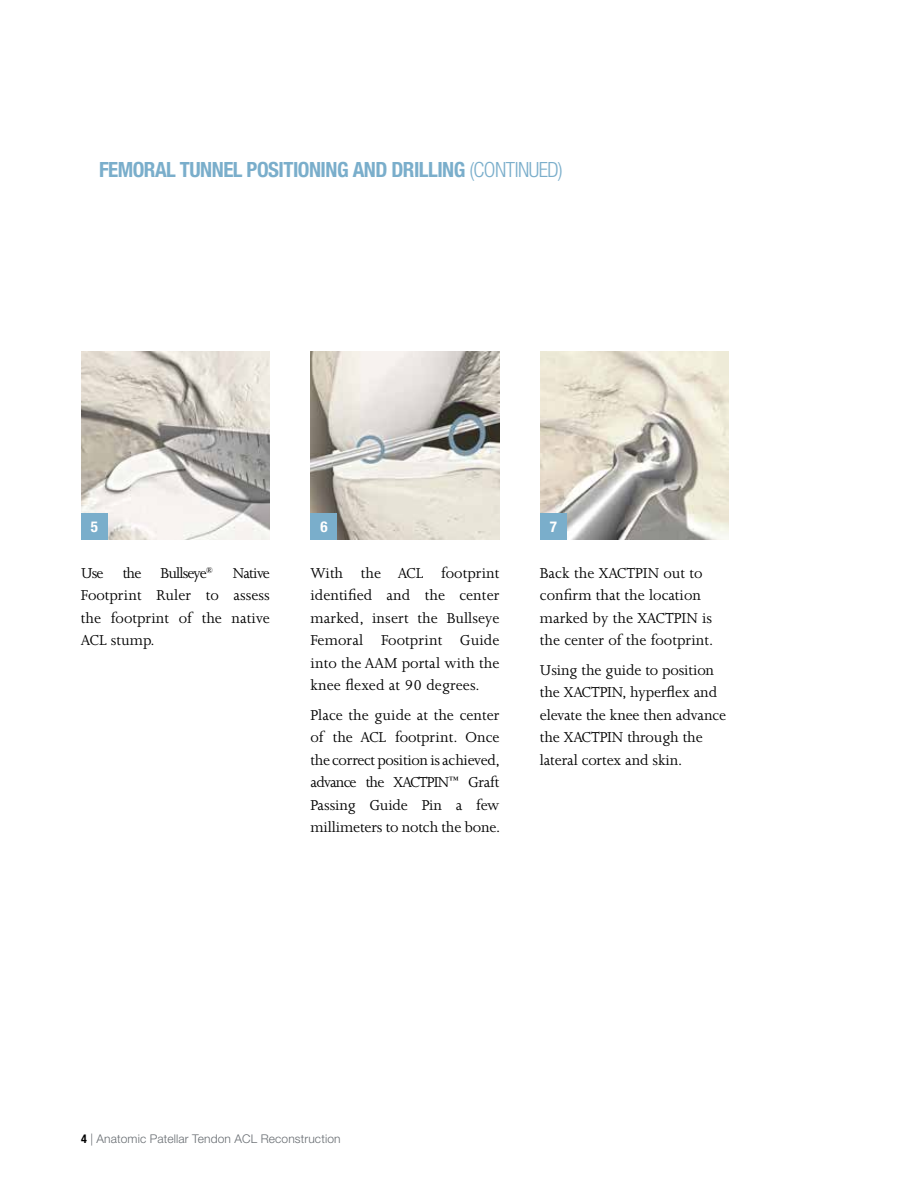
<style>
.page{position:relative;width:918px;height:1188px;background:#fff}
.page>*{position:absolute;margin:0;border:0;box-sizing:border-box;transform-origin:0 0}
.t1{font:700 condensed 21px "Helvetica Neue LT Std";letter-spacing:-.025em;color:#7aaecb}
.t2{font:16.5px/22.5px "Joanna MT Std";letter-spacing:-.01em;color:#000;text-align:justify}
.t3{font:700 condensed 15px "Helvetica Neue LT Std";color:#fff}
.t4{font:300 12px "Helvetica Neue LT Std";letter-spacing:.01em;color:#676c71}
.s1{font-weight:300}
.s2{font-weight:700;font-stretch:condensed;color:#000}
</style>
<div class="page">
<img style="left:310px;top:351px;width:190px;height:189px">
<img style="left:540px;top:351px;width:189px;height:189px">
<img style="left:81px;top:351px;width:189px;height:189px">
<div style="left:81px;top:513px;width:27px;height:27px;background:#7aaecb"></div>
<div style="left:310px;top:513px;width:28px;height:27px;background:#7aaecb"></div>
<div style="left:540px;top:513px;width:27px;height:27px;background:#7aaecb"></div>
<p class="t1" style="left:99px;top:157px;width:102px">FEMORAL TUNNEL</p>
<p class="t1" style="left:247px;top:157px;width:73px">POSITIONING</p>
<p class="t1" style="left:353px;top:157px;width:212px">AND DRILLING <span class="s1">(CONTINUED)</span></p>
<p class="t3" style="left:91px;top:517px;width:9px">5</p>
<p class="t3" style="left:320px;top:517px;width:9px">6</p>
<p class="t3" style="left:550px;top:517px;width:9px">7</p>
<p class="t2" style="left:310px;top:562px;width:191px">With the ACL footprint identified and the center marked, insert the Bullseye Femoral Footprint Guide into the AAM portal with the knee flexed at 90 degrees.</p>
<p class="t2" style="left:310px;top:704px;width:191px">Place the guide at the center of the ACL footprint. Once the correct position is achieved, advance the XACTPIN<sup>™</sup> Graft Passing Guide Pin a few millimeters to notch the bone.</p>
<p class="t2" style="left:81px;top:562px;width:191px">Use the Bullseye<sup>®</sup> Native Footprint Ruler to assess the footprint of the native ACL stump.</p>
<p class="t2" style="left:540px;top:562px;width:175px;text-align:left">Back the XACTPIN out to confirm that the location marked by the XACTPIN is the center of the footprint.</p>
<p class="t2" style="left:540px;top:659px;width:188px;text-align:left">Using the guide to position the XACTPIN, hyperflex and elevate the knee then advance the XACTPIN through the lateral cortex and skin.</p>
<p class="t4" style="left:81px;top:1131px;width:261px"><span class="s2">4</span> | Anatomic Patellar Tendon ACL Reconstruction</p>
</div>
